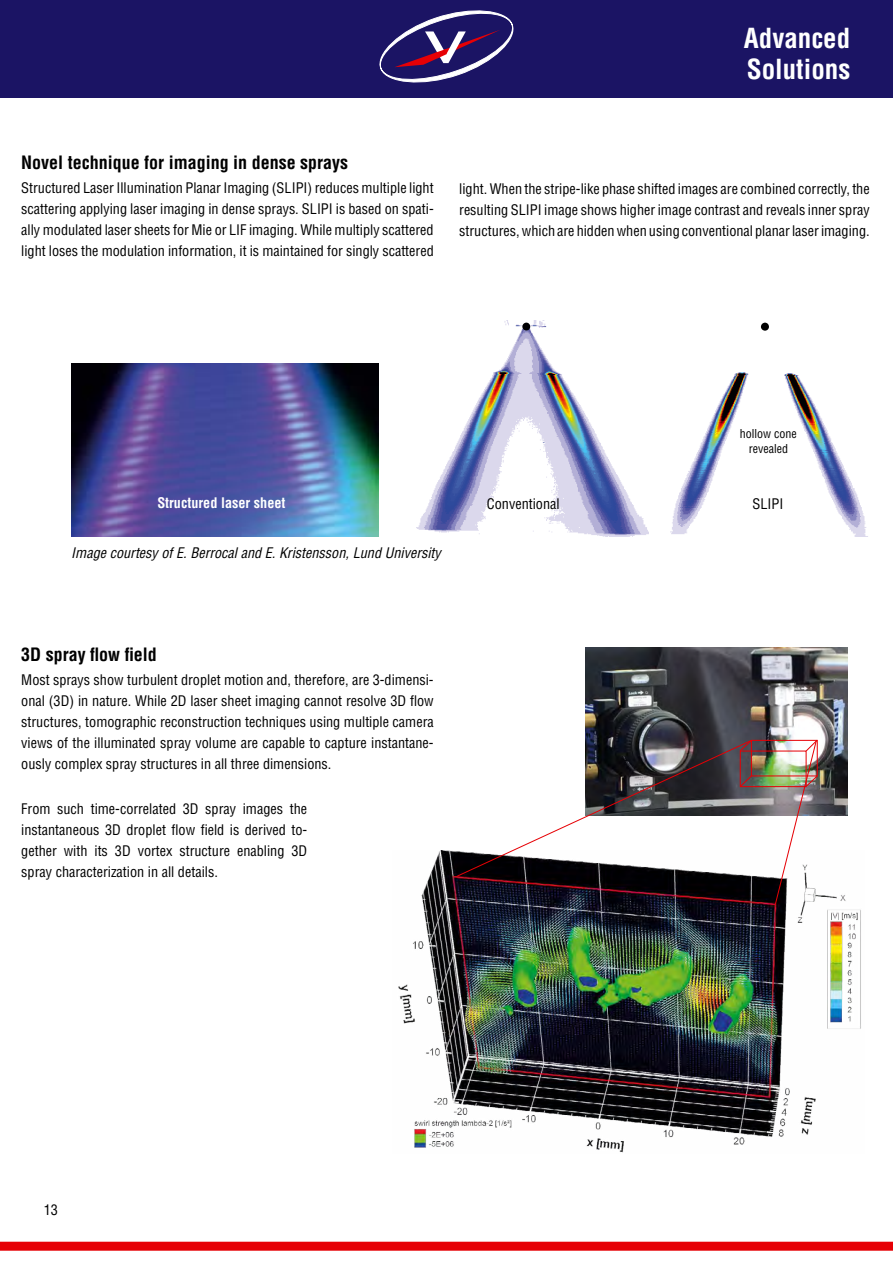
<style>
.page{position:relative;width:893px;height:1263px;background:#fff}
.page>*{position:absolute;margin:0;border:0;box-sizing:border-box;transform-origin:0 0}
.t1{font:700 condensed 27px/31.5px "Helvetica";color:#fff}
.t2{font:700 condensed 18px "Helvetica";color:#000}
.t3{font:condensed 14.25px/21px "Helvetica";color:#000;text-align:justify}
.t4{font:italic condensed 14.25px "Helvetica";color:#000}
.t5{font:700 condensed 14.25px "Helvetica";color:#fff}
.t6{font:condensed 12px/14.4px "Helvetica";color:#000;text-align:center}
</style>
<div class="page">
<div style="left:0;top:0;width:893px;height:97px;background:#1b1464"></div>
<div style="left:0;top:1242px;width:893px;height:9px;background:#e60005"></div>
<svg style="left:380px;top:11px;width:133px;height:71px"></svg>
<img style="left:670px;top:322px;width:197px;height:214px">
<div style="left:761px;top:323px;width:8px;height:8px;background:#000001;border-radius:50%"></div>
<img style="left:417px;top:321px;width:232px;height:215px">
<div style="left:522px;top:323px;width:8px;height:7px;background:#000001;border-radius:50%"></div>
<img style="left:71px;top:363px;width:308px;height:173px">
<img style="left:585px;top:647px;width:263px;height:169px">
<img style="left:398px;top:850px;width:463px;height:303px">
<div style="left:740px;top:750px;width:67px;height:37px;border:1px solid #e60005"></div>
<div style="left:751px;top:740px;width:67px;height:36px;border:1px solid #e60005"></div>
<svg style="left:455px;top:739px;width:298px;height:139px"></svg>
<img style="left:774px;top:739px;width:45px;height:167px">
<h1 class="t1" style="left:744px;top:22px;width:108px">Advanced<br>Solutions</h1>
<p class="t2" style="left:21px;top:152px;width:328px">Novel technique for imaging in dense sprays</p>
<p class="t3" style="left:21px;top:177px;width:414px">Structured Laser Illumination Planar Imaging (SLIPI) reduces multiple light scattering applying laser imaging in dense sprays. SLIPI is based on spati&shy;ally modulated laser sheets for Mie or LIF imaging. While multiply scattered light loses the modulation information, it is maintained for singly scattered</p>
<p class="t3" style="left:459px;top:178px;width:412px">light. When the stripe-like phase shifted images are combined correctly, the resulting SLIPI image shows higher image contrast and reveals inner spray structures, which are hidden when using conventional planar laser imaging.</p>
<p class="t5" style="left:157px;top:494px;width:130px">Structured laser sheet</p>
<p class="t4" style="left:71px;top:543px;width:371px">Image courtesy of E. Berrocal and E. Kristensson, Lund University</p>
<p class="t2" style="left:21px;top:644px;width:137px">3D spray flow field</p>
<p class="t3" style="left:21px;top:669px;width:414px">Most sprays show turbulent droplet motion and, therefore, are 3-dimensi&shy;onal (3D) in nature. While 2D laser sheet imaging cannot resolve 3D flow structures, tomographic reconstruction techniques using multiple camera views of the illuminated spray volume are capable to capture instantane&shy;ously complex spray structures in all three dimensions.</p>
<p class="t3" style="left:21px;top:798px;width:288px">From such time-correlated 3D spray images the instantaneous 3D droplet flow field is derived to&shy;gether with its 3D vortex structure enabling 3D spray characterization in all details.</p>
<p class="t6" style="left:740px;top:427px;width:58px">hollow cone revealed</p>
<p class="t3" style="left:487px;top:493px;width:74px">Conventional</p>
<p class="t3" style="left:752px;top:493px;width:32px">SLIPI</p>
<p class="t3" style="left:44px;top:1199px;width:16px">13</p>
</div>
